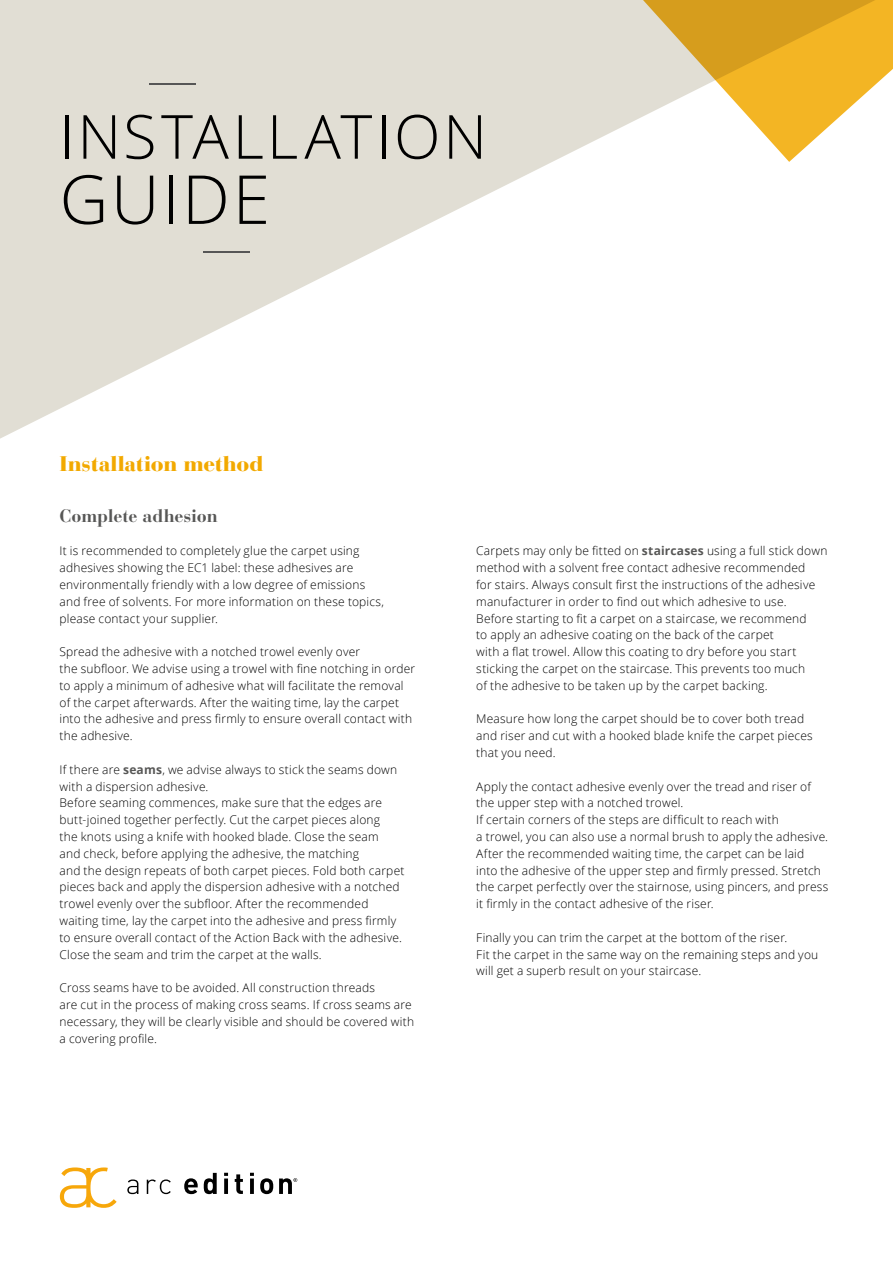
<style>
.page{position:relative;width:893px;height:1263px;background:#fff}
.page>*{position:absolute;margin:0;border:0;box-sizing:border-box;transform-origin:0 0}
.t1{font:300 67.65px "Open Sans";letter-spacing:.04em;color:#000}
.t2{font:300 60.9px "Open Sans";letter-spacing:.045em;color:#000}
.t3{font:900 21px "Bauer Bodoni Std";letter-spacing:-.01em;color:#f2a900}
.t4{font:700 18px "Bauer Bodoni Std";letter-spacing:-.01em;color:#575756}
.t5{font:300 12px/16.8px "Open Sans";letter-spacing:.015em;color:#000}
.s1{font-weight:700;color:#575756}
</style>
<div class="page">
<svg style="left:0;top:0;width:625px;height:439px;fill:#e1ded4"></svg>
<svg style="left:625px;top:0;width:268px;height:162px"></svg>
<svg style="left:127px;top:1179px;width:11px;height:15px"></svg>
<svg style="left:147px;top:1179px;width:24px;height:15px"></svg>
<svg style="left:184px;top:1178px;width:14px;height:16px"></svg>
<svg style="left:204px;top:1173px;width:13px;height:21px"></svg>
<svg style="left:224px;top:1178px;width:4px;height:16px"></svg>
<svg style="left:224px;top:1173px;width:4px;height:3px"></svg>
<svg style="left:235px;top:1174px;width:8px;height:20px"></svg>
<svg style="left:250px;top:1178px;width:4px;height:16px"></svg>
<svg style="left:250px;top:1173px;width:4px;height:3px"></svg>
<svg style="left:260px;top:1178px;width:13px;height:16px"></svg>
<svg style="left:60px;top:1167px;width:57px;height:41px"></svg>
<svg style="left:279px;top:1178px;width:18px;height:16px"></svg>
<hr style="left:149px;top:83px;width:47px;height:2px;background:#565656">
<hr style="left:203px;top:252px;width:46px;height:1px;background:#565656">
<h2 class="t2" style="left:60px;top:95px;width:429px">INSTALLATION</h2>
<h1 class="t1" style="left:60px;top:153px;width:212px">GUIDE</h1>
<h3 class="t3" style="left:60px;top:451px;width:205px">Installation method</h3>
<h3 class="t4" style="left:60px;top:505px;width:160px">Complete adhesion</h3>
<p class="t5" style="left:60px;top:542px;width:326px">It is recommended to completely glue the carpet using adhesives showing the EC1 label: these adhesives are environmentally friendly with a low degree of emissions and free of solvents. For more information on these topics, please contact your supplier.</p>
<p class="t5" style="left:60px;top:643px;width:357px">Spread the adhesive with a notched trowel evenly over<br>the subfloor. We advise using a trowel with fine notching in order to apply a minimum of adhesive what will facilitate the removal of the carpet afterwards. After the waiting time, lay the carpet into the adhesive and press firmly to ensure overall contact with the adhesive.</p>
<p class="t5" style="left:60px;top:761px;width:346px">If there are <span class="s1">seams</span>, we advise always to stick the seams down with a dispersion adhesive.<br>Before seaming commences, make sure that the edges are butt-joined together perfectly. Cut the carpet pieces along<br>the knots using a knife with hooked blade. Close the seam<br>and check, before applying the adhesive, the matching<br>and the design repeats of both carpet pieces. Fold both carpet pieces back and apply the dispersion adhesive with a notched trowel evenly over the subfloor. After the recommended waiting time, lay the carpet into the adhesive and press firmly to ensure overall contact of the Action Back with the adhesive.<br>Close the seam and trim the carpet at the walls.</p>
<p class="t5" style="left:60px;top:979px;width:356px">Cross seams have to be avoided. All construction threads<br>are cut in the process of making cross seams. If cross seams are necessary, they will be clearly visible and should be covered with a covering profile.</p>
<p class="t5" style="left:476px;top:542px;width:353px">Carpets may only be fitted on <span class="s1">staircases</span> using a full stick down method with a solvent free contact adhesive recommended<br>for stairs. Always consult first the instructions of the adhesive manufacturer in order to find out which adhesive to use.<br>Before starting to fit a carpet on a staircase, we recommend<br>to apply an adhesive coating on the back of the carpet<br>with a flat trowel. Allow this coating to dry before you start sticking the carpet on the staircase. This prevents too much<br>of the adhesive to be taken up by the carpet backing.</p>
<p class="t5" style="left:476px;top:710px;width:338px">Measure how long the carpet should be to cover both tread and riser and cut with a hooked blade knife the carpet pieces that you need.</p>
<p class="t5" style="left:476px;top:777px;width:354px">Apply the contact adhesive evenly over the tread and riser of the upper step with a notched trowel.<br>If certain corners of the steps are difficult to reach with<br>a trowel, you can also use a normal brush to apply the adhesive.<br>After the recommended waiting time, the carpet can be laid into the adhesive of the upper step and firmly pressed. Stretch the carpet perfectly over the stairnose, using pincers, and press it firmly in the contact adhesive of the riser.</p>
<p class="t5" style="left:476px;top:929px;width:344px">Finally you can trim the carpet at the bottom of the riser.<br>Fit the carpet in the same way on the remaining steps and you will get a superb result on your staircase.</p>
</div>
